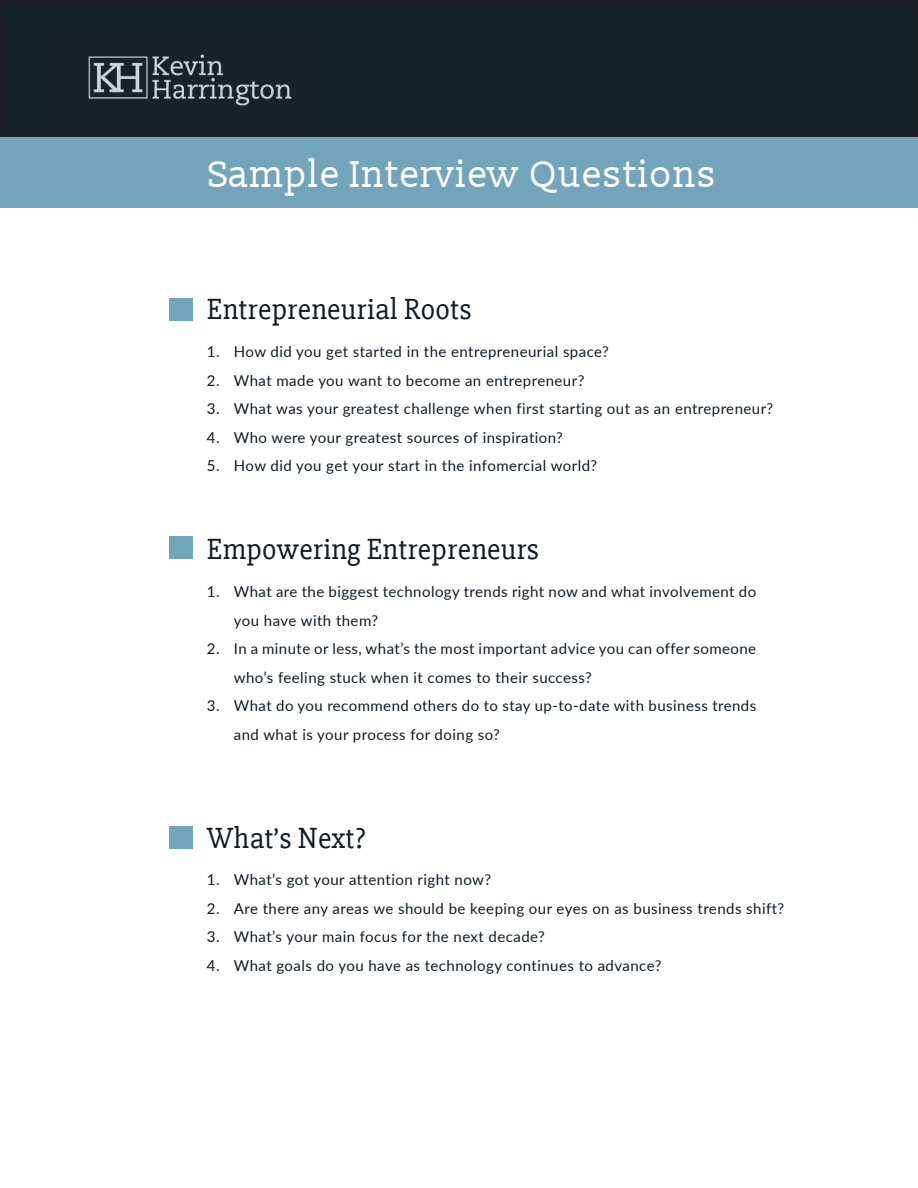
<style>
.page{position:relative;width:918px;height:1188px;background:#fff}
.page>*{position:absolute;margin:0;border:0;box-sizing:border-box;transform-origin:0 0}
.t1{font:37.5px "Slabo 13 px";letter-spacing:.01em;color:#fff}
.t2{font:30px "Slabo 27 px";letter-spacing:.01em;color:#0f1b25}
.t3{font:15px/28.5px "Lato";letter-spacing:.03em;color:#0f1b25}
</style>
<div class="page">
<div style="left:1px;top:1px;width:916px;height:135px;background:#162329"></div>
<div style="left:0;top:0;width:918px;height:137px;border:2px solid #231f20"></div>
<img style="left:88px;top:54px;width:204px;height:52px">
<div style="left:169px;top:298px;width:24px;height:22px;background:#73a5ba"></div>
<div style="left:0;top:137px;width:918px;height:71px;background:#73a5ba"></div>
<div style="left:169px;top:536px;width:24px;height:22px;background:#73a5ba"></div>
<div style="left:169px;top:827px;width:24px;height:22px;background:#73a5ba"></div>
<h1 class="t1" style="left:209px;top:151px;width:510px">Sample Interview Questions</h1>
<h2 class="t2" style="left:207px;top:291px;width:266px">Entrepreneurial Roots</h2>
<p class="t3" style="left:207px;top:337px;width:404px">1. How did you get started in the entrepreneurial space?</p>
<p class="t3" style="left:207px;top:365px;width:379px">2. What made you want to become an entrepreneur?</p>
<p class="t3" style="left:207px;top:394px;width:568px">3. What was your greatest challenge when first starting out as an entrepreneur?</p>
<p class="t3" style="left:207px;top:422px;width:358px">4. Who were your greatest sources of inspiration?</p>
<p class="t3" style="left:207px;top:451px;width:392px">5. How did you get your start in the infomercial world?</p>
<h2 class="t2" style="left:207px;top:531px;width:334px">Empowering Entrepreneurs</h2>
<p class="t3" style="left:234px;top:577px;width:524px;text-indent:-27px">1. What are the biggest technology trends right now and what involvement do you have with them?</p>
<p class="t3" style="left:234px;top:634px;width:524px;text-indent:-27px">2. In a minute or less, what’s the most important advice you can offer someone who’s feeling stuck when it comes to their success?</p>
<p class="t3" style="left:234px;top:691px;width:524px;text-indent:-27px">3. What do you recommend others do to stay up-to-date with business trends and what is your process for doing so?</p>
<h2 class="t2" style="left:207px;top:821px;width:160px">What’s Next?</h2>
<p class="t3" style="left:207px;top:865px;width:286px">1. What’s got your attention right now?</p>
<p class="t3" style="left:207px;top:893px;width:579px">2. Are there any areas we should be keeping our eyes on as business trends shift?</p>
<p class="t3" style="left:207px;top:922px;width:340px">3. What’s your main focus for the next decade?</p>
<p class="t3" style="left:207px;top:950px;width:456px">4. What goals do you have as technology continues to advance?</p>
</div>
